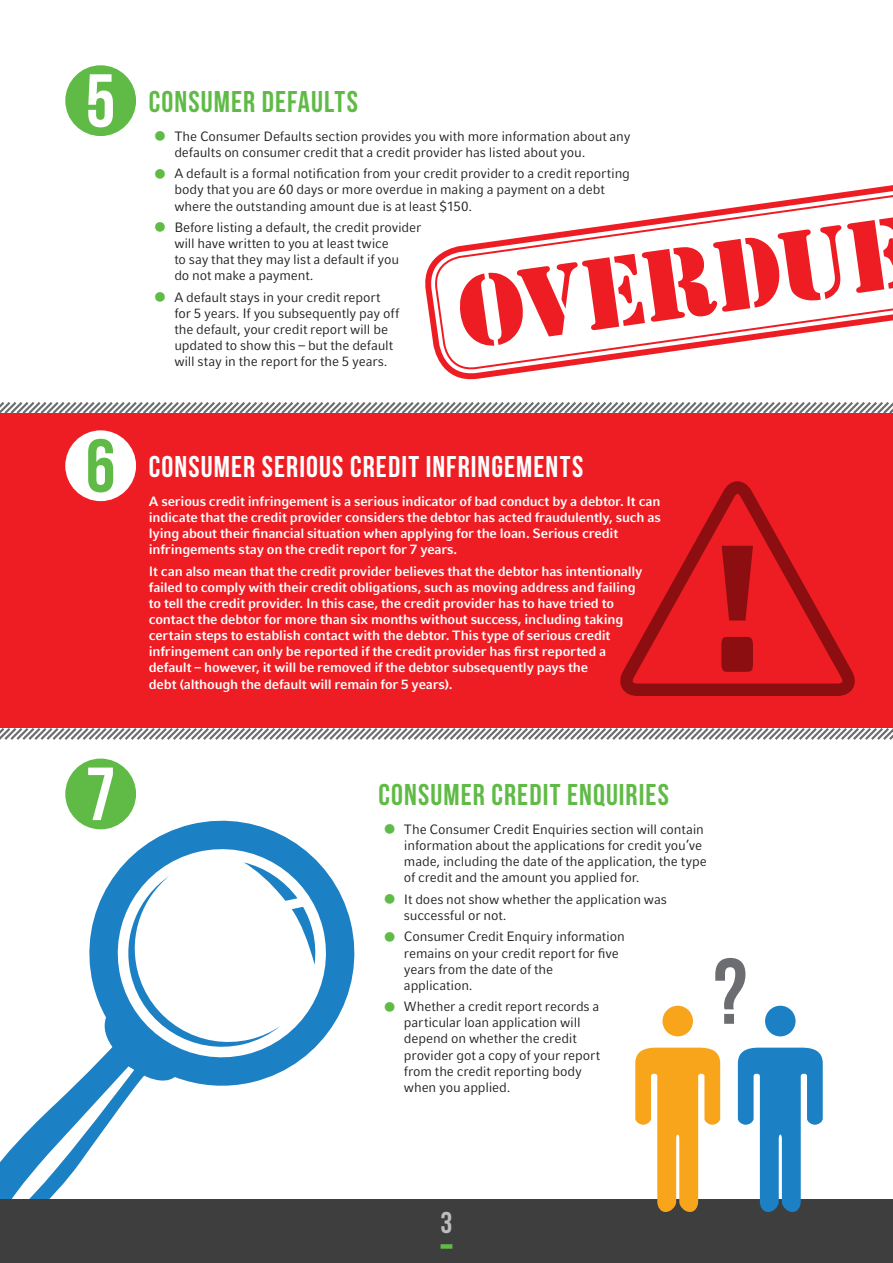
<style>
.page{position:relative;width:893px;height:1263px;background:#fff}
.page>*{position:absolute;margin:0;border:0;box-sizing:border-box;transform-origin:0 0}
.Lg__inCircle{font:75px "Bebas Neue";color:#fff}
.Lg__inCircle-2{font:75px "Bebas Neue";color:#60bb46}
.HEAD_1{font:30px "Bebas Neue";letter-spacing:.035em;color:#60bb46}
.HEAD_1-2{font:30px "Bebas Neue";letter-spacing:.035em;color:#fff}
.PG{font:30px "Bebas Neue";color:#bcbdc0}
.Bullet{font:13.5px/16.2px "Compatil Fact LT Pro";letter-spacing:-.01em;color:#231f20}
.Normal_Rev{font:700 13.5px/16.2px "Compatil Fact LT Pro";letter-spacing:-.015em;color:#fff}
.s1{font-size:40.5px;color:#60bb46}
</style>
<div class="page">
<svg style="left:0;top:402px;width:893px;height:12px"></svg>
<svg style="left:0;top:728px;width:893px;height:12px"></svg>
<svg style="left:0;top:809px;width:355px;height:390px"></svg>
<div style="left:0;top:414px;width:893px;height:314px;background:#ee1d23"></div>
<div style="left:0;top:1199px;width:893px;height:64px;background:#3e3e3f"></div>
<div style="left:441px;top:1244px;width:11px;height:5px;background:#60bb46"></div>
<div style="left:65px;top:65px;width:72px;height:72px;background:#60bb46;border-radius:50%"></div>
<div style="left:64px;top:64px;width:74px;height:74px;border:2px solid #fff;border-radius:50%"></div>
<div style="left:65px;top:758px;width:72px;height:72px;background:#60bb46;border-radius:50%"></div>
<div style="left:64px;top:757px;width:74px;height:74px;border:2px solid #fff;border-radius:50%"></div>
<div style="left:65px;top:430px;width:72px;height:72px;background:#fff;border-radius:50%"></div>
<div style="left:64px;top:429px;width:74px;height:74px;border:2px solid #ee1d23;border-radius:50%"></div>
<svg style="left:425px;top:185px;width:468px;height:195px"></svg>
<svg style="left:431px;top:191px;width:462px;height:182px"></svg>
<svg style="left:460px;top:216px;width:433px;height:130px"></svg>
<svg style="left:620px;top:481px;width:235px;height:215px"></svg>
<svg style="left:721px;top:546px;width:32px;height:126px"></svg>
<svg style="left:635px;top:1048px;width:85px;height:164px"></svg>
<div style="left:662px;top:1006px;width:31px;height:30px;background:#f9a51b;border-radius:50%"></div>
<svg style="left:738px;top:1048px;width:85px;height:164px"></svg>
<div style="left:765px;top:1006px;width:31px;height:30px;background:#1b81c4;border-radius:50%"></div>
<svg style="left:715px;top:958px;width:30px;height:66px"></svg>
<p class="Lg__inCircle" style="left:86px;top:59px;width:31px">5</p>
<p class="Lg__inCircle-2" style="left:86px;top:424px;width:31px">6</p>
<p class="Lg__inCircle" style="left:86px;top:753px;width:31px">7</p>
<p class="HEAD_1" style="left:149px;top:85px;width:211px">CONSUMER DEFAULTS</p>
<p class="Bullet" style="left:174px;top:128px;width:458px;text-indent:-26px"><span class="s1">•</span> The Consumer Defaults section provides you with more information about any defaults on consumer credit that a credit provider has listed about you.</p>
<p class="Bullet" style="left:174px;top:166px;width:457px;text-indent:-26px"><span class="s1">•</span> A default is a formal notification from your credit provider to a credit reporting body that you are 60 days or more overdue in making a payment on a debt where the outstanding amount due is at least $150.</p>
<p class="Bullet" style="left:174px;top:219px;width:249px;text-indent:-26px"><span class="s1">•</span> Before listing a default, the credit provider will have written to you at least twice<br>to say that they may list a default if you<br>do not make a payment.</p>
<p class="Bullet" style="left:174px;top:289px;width:226px;text-indent:-26px"><span class="s1">•</span> A default stays in your credit report for 5 years. If you subsequently pay off the default, your credit report will be updated to show this – but the default will stay in the report for the 5 years.</p>
<p class="HEAD_1-2" style="left:149px;top:450px;width:436px">CONSUMER SERIOUS CREDIT INFRINGEMENTS</p>
<p class="Normal_Rev" style="left:149px;top:493px;width:513px">A serious credit infringement is a serious indicator of bad conduct by a debtor. It can indicate that the credit provider considers the debtor has acted fraudulently, such as lying about their financial situation when applying for the loan. Serious credit infringements stay on the credit report for 7 years.</p>
<p class="Normal_Rev" style="left:149px;top:563px;width:495px">It can also mean that the credit provider believes that the debtor has intentionally failed to comply with their credit obligations, such as moving address and failing to tell the credit provider. In this case, the credit provider has to have tried to contact the debtor for more than six months without success, including taking certain steps to establish contact with the debtor. This type of serious credit infringement can only be reported if the credit provider has first reported a default – however, it will be removed if the debtor subsequently pays the<br>debt (although the default will remain for 5 years).</p>
<p class="HEAD_1" style="left:378px;top:778px;width:292px">CONSUMER CREDIT ENQUIRIES</p>
<p class="Bullet" style="left:404px;top:821px;width:304px;text-indent:-26px"><span class="s1">•</span> The Consumer Credit Enquiries section will contain information about the applications for credit you’ve made, including the date of the application, the type of credit and the amount you applied for.</p>
<p class="Bullet" style="left:404px;top:891px;width:265px;text-indent:-26px"><span class="s1">•</span> It does not show whether the application was successful or not.</p>
<p class="Bullet" style="left:404px;top:929px;width:222px;text-indent:-26px"><span class="s1">•</span> Consumer Credit Enquiry information remains on your credit report for five years from the date of the application.</p>
<p class="Bullet" style="left:404px;top:998px;width:198px;text-indent:-26px"><span class="s1">•</span> Whether a credit report records a particular loan application will depend on whether the credit provider got a copy of your report from the credit reporting body when you applied.</p>
<p class="PG" style="left:441px;top:1206px;width:13px">3</p>
</div>
